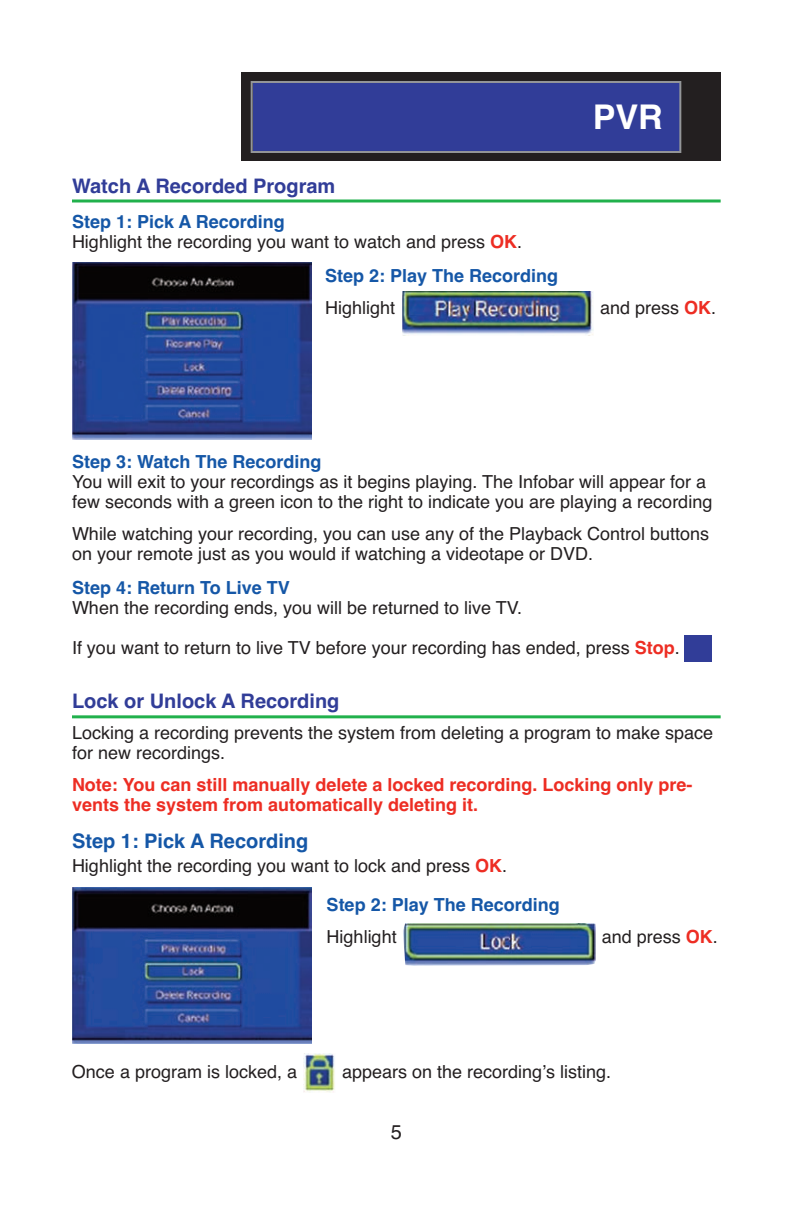
<style>
.page{position:relative;width:792px;height:1224px;background:#fff}
.page>*{position:absolute;margin:0;border:0;box-sizing:border-box;transform-origin:0 0}
.t1{font:700 34px "Helvetica";color:#fff}
.t2{font:700 20px "Helvetica";color:#313d98}
.t3{font:700 20px "Helvetica";color:#1557a7}
.t4{font:20px "Helvetica";color:#231f20}
.t5{font:18px/20px "Helvetica";color:#231f20}
.t6{font:700 18px/20px "Helvetica";color:#ed2d23}
.t7{font:700 18px "Helvetica";color:#1557a7}
.s1{font-weight:700;color:#1557a7}
.s2{font-weight:700;color:#ed2d23}
</style>
<div class="page">
<div style="left:241px;top:72px;width:480px;height:89px;background:#231f20"></div>
<div style="left:253px;top:83px;width:426px;height:68px;background:#313d98"></div>
<div style="left:251px;top:81px;width:430px;height:72px;border:2px solid #939598"></div>
<img style="left:72px;top:887px;width:239px;height:156px">
<img style="left:304px;top:1054px;width:31px;height:39px">
<hr style="left:72px;top:200px;width:649px;height:2px;background:#21b14c">
<hr style="left:72px;top:715px;width:649px;height:3px;background:#21b14c">
<div style="left:685px;top:636px;width:27px;height:26px;background:#313d98"></div>
<img style="left:72px;top:262px;width:239px;height:177px">
<img style="left:402px;top:292px;width:192px;height:43px">
<img style="left:403px;top:923px;width:193px;height:43px">
<p class="t2" style="left:72px;top:174px;width:265px">Watch A Recorded Program</p>
<h1 class="t1" style="left:593px;top:98px;width:71px">PVR</h1>
<p class="t5" style="left:72px;top:212px;width:452px"><span class="s1">Step 1: Pick A Recording<br></span>Highlight the recording you want to watch and press <span class="s2">OK</span>.</p>
<p class="t7" style="left:325px;top:265px;width:235px">Step 2: Play The Recording</p>
<p class="t5" style="left:325px;top:298px;width:72px">Highlight</p>
<p class="t5" style="left:600px;top:298px;width:118px">and press <span class="s2">OK</span>.</p>
<p class="t7" style="left:72px;top:452px;width:251px">Step 3: Watch The Recording</p>
<p class="t5" style="left:72px;top:472px;width:642px">You will exit to your recordings as it begins playing. The Infobar will appear for a few seconds with a green icon to the right to indicate you are playing a recording</p>
<p class="t5" style="left:72px;top:524px;width:639px">While watching your recording, you can use any of the Playback Control buttons on your remote just as you would if watching a videotape or DVD.</p>
<p class="t7" style="left:72px;top:578px;width:219px">Step 4: Return To Live TV</p>
<p class="t5" style="left:72px;top:598px;width:452px">When the recording ends, you will be returned to live TV.</p>
<p class="t5" style="left:72px;top:638px;width:609px">If you want to return to live TV before your recording has ended, press <span class="s2">Stop</span>.</p>
<p class="t2" style="left:72px;top:690px;width:269px">Lock or Unlock A Recording</p>
<p class="t5" style="left:72px;top:722px;width:643px">Locking a recording prevents the system from deleting a program to make space for new recordings.</p>
<p class="t6" style="left:72px;top:774px;width:622px">Note: You can still manually delete a locked recording. Locking only pre&shy;vents the system from automatically deleting it.</p>
<p class="t3" style="left:72px;top:829px;width:238px">Step 1: Pick A Recording</p>
<p class="t5" style="left:327px;top:846px;width:235px;line-height:39.6px;text-indent:-255px">Highlight the recording you want to lock and press <span class="s2">OK</span>.<br><span class="s1">Step 2: Play The Recording</span></p>
<p class="t5" style="left:327px;top:927px;width:72px">Highlight</p>
<p class="t5" style="left:602px;top:927px;width:118px">and press <span class="s2">OK</span>.</p>
<p class="t5" style="left:72px;top:1061px;width:227px">Once a program is locked, a</p>
<p class="t5" style="left:342px;top:1061px;width:271px">appears on the recordingʼs listing.</p>
<p class="t4" style="left:391px;top:1120px;width:13px">5</p>
</div>
